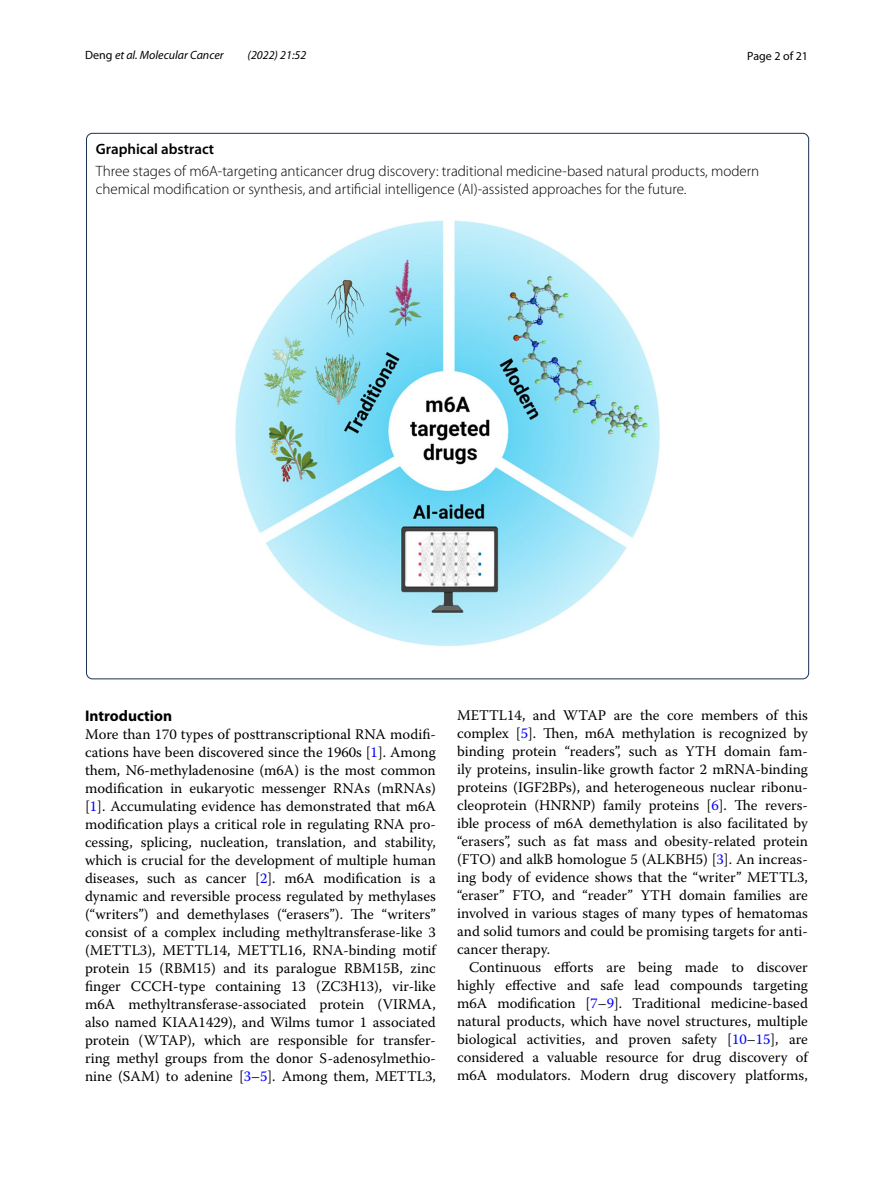
<style>
.page{position:relative;width:893px;height:1187px;background:#fff}
.page>*{position:absolute;margin:0;border:0;box-sizing:border-box;transform-origin:0 0}
.t1{font:700 15.45px "Myriad Pro";color:#000}
.t2{font:300 15px/18px "Myriad Pro";color:#000}
.t3{font:600 15px "Myriad Pro";color:#000}
.t4{font:14.7px/18px "Warnock Pro";color:#000;text-align:justify}
.t5{font:italic 12px "Myriad Pro";color:#000}
.t6{font:12px "Myriad Pro";color:#000}
.s1{font-style:normal}
.s2{color:#00f}
</style>
<div class="page">
<img style="left:235px;top:220px;width:425px;height:426px">
<p class="t5" style="left:85px;top:48px;width:140px"><span class="s1">Deng</span> et al. Molecular Cancer</p>
<p class="t5" style="left:248px;top:48px;width:60px">(2022) 21:52</p>
<p class="t6" style="left:747px;top:48px;width:62px">Page 2 of 21</p>
<p class="t3" style="left:96px;top:139px;width:120px">Graphical abstract</p>
<p class="t2" style="left:96px;top:163px;width:665px">Three stages of m6A-targeting anticancer drug discovery: traditional medicine-based natural products, modern chemical modification or synthesis, and artificial intelligence (AI)-assisted approaches for the future.</p>
<p class="t1" style="left:85px;top:705px;width:89px">Introduction</p>
<p class="t4" style="left:85px;top:724px;width:352px">More than 170 types of posttranscriptional RNA modifi&shy;cations have been discovered since the 1960s [<span class="s2">1</span>]. Among them, N6-methyladenosine (m6A) is the most common modification in eukaryotic messenger RNAs (mRNAs) [<span class="s2">1</span>]. Accumulating evidence has demonstrated that m6A modification plays a critical role in regulating RNA pro&shy;cessing, splicing, nucleation, translation, and stability, which is crucial for the development of multiple human diseases, such as cancer [<span class="s2">2</span>]. m6A modification is a dynamic and reversible process regulated by methylases (“writers”) and demethylases (“erasers”). The “writers” consist of a complex including methyltransferase-like 3 (METTL3), METTL14, METTL16, RNA-binding motif protein 15 (RBM15) and its paralogue RBM15B, zinc finger CCCH-type containing 13 (ZC3H13), vir-like m6A methyltransferase-associated protein (VIRMA, also named KIAA1429), and Wilms tumor 1 associated protein (WTAP), which are responsible for transfer&shy;ring methyl groups from the donor S-adenosylmethio&shy;nine (SAM) to adenine [<span class="s2">3</span>–<span class="s2">5</span>]. Among them, METTL3,</p>
<p class="t4" style="left:457px;top:706px;width:352px">METTL14, and WTAP are the core members of this complex [<span class="s2">5</span>]. Then, m6A methylation is recognized by binding protein “readers”, such as YTH domain fam&shy;ily proteins, insulin-like growth factor 2 mRNA-binding proteins (IGF2BPs), and heterogeneous nuclear ribonu&shy;cleoprotein (HNRNP) family proteins [<span class="s2">6</span>]. The revers&shy;ible process of m6A demethylation is also facilitated by “erasers”, such as fat mass and obesity-related protein (FTO) and alkB homologue 5 (ALKBH5) [<span class="s2">3</span>]. An increas&shy;ing body of evidence shows that the “writer” METTL3, “eraser” FTO, and “reader” YTH domain families are involved in various stages of many types of hematomas and solid tumors and could be promising targets for anti&shy;cancer therapy.</p>
<p class="t4" style="left:457px;top:958px;width:352px;text-indent:12px">Continuous efforts are being made to discover highly effective and safe lead compounds targeting m6A modification [<span class="s2">7</span>–<span class="s2">9</span>]. Traditional medicine-based natural products, which have novel structures, multiple biological activities, and proven safety [<span class="s2">10</span>–<span class="s2">15</span>], are considered a valuable resource for drug discovery of m6A modulators. Modern drug discovery platforms,</p>
</div>
